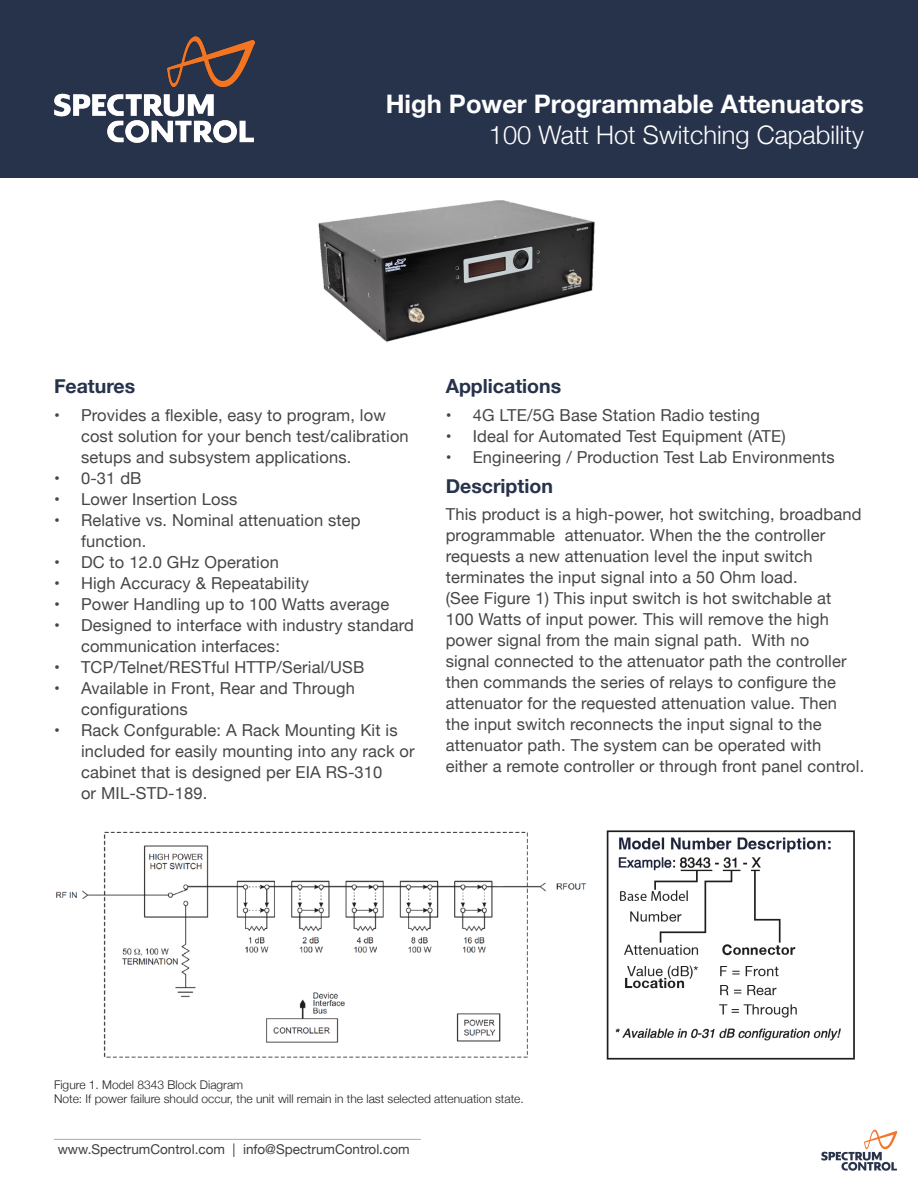
<style>
.page{position:relative;width:918px;height:1188px;background:#fff}
.page>*{position:absolute;margin:0;border:0;box-sizing:border-box;transform-origin:0 0}
.t1{font:700 25.5px "Helvetica Neue";color:#fff}
.t2{font:300 25.5px "Helvetica Neue";color:#fff}
.paragraph_heading{font:700 19.5px "Helvetica Neue";color:#27324b}
.Body{font:16.5px/21px "Helvetica Neue";letter-spacing:.01em;color:#454647}
.t3{font:13.5px "Helvetica Neue";color:#3e3e3f}
.t4{font:300 12px "Helvetica Neue";color:#231f20}
</style>
<div class="page">
<div style="left:0;top:0;width:918px;height:177px;background:#27324b"></div>
<img style="left:54px;top:36px;width:201px;height:107px">
<hr style="left:54px;top:1139px;width:367px;height:1px;background:#a8a9ad">
<svg style="left:821px;top:1130px;width:76px;height:41px"></svg>
<img style="left:56px;top:831px;width:531px;height:227px">
<img style="left:606px;top:830px;width:249px;height:230px">
<img style="left:318px;top:200px;width:277px;height:142px">
<h1 class="t1" style="left:386px;top:84px;width:480px">High Power Programmable Attenuators</h1>
<h1 class="t2" style="left:489px;top:114px;width:377px">100 Watt Hot Switching Capability</h1>
<p class="paragraph_heading" style="left:54px;top:371px;width:83px">Features</p>
<p class="Body" style="left:81px;top:405px;width:329px;text-indent:-27px">• Provides a flexible, easy to program, low cost solution for your bench test/calibration setups and subsystem applications.</p>
<p class="Body" style="left:54px;top:468px;width:89px">• 0-31 dB</p>
<p class="Body" style="left:54px;top:489px;width:185px">• Lower Insertion Loss</p>
<p class="Body" style="left:81px;top:510px;width:281px;text-indent:-27px">• Relative vs. Nominal attenuation step function.</p>
<p class="Body" style="left:54px;top:552px;width:226px">• DC to 12.0 GHz Operation</p>
<p class="Body" style="left:54px;top:573px;width:256px">• High Accuracy &amp; Repeatability</p>
<p class="Body" style="left:54px;top:594px;width:337px">• Power Handling up to 100 Watts average</p>
<p class="Body" style="left:81px;top:615px;width:334px;text-indent:-27px">• Designed to interface with industry standard communication interfaces:</p>
<p class="Body" style="left:54px;top:657px;width:312px">• TCP/Telnet/RESTful HTTP/Serial/USB</p>
<p class="Body" style="left:81px;top:678px;width:276px;text-indent:-27px">• Available in Front, Rear and Through configurations</p>
<p class="Body" style="left:81px;top:720px;width:335px;text-indent:-27px">• Rack Confgurable: A Rack Mounting Kit is included for easily mounting into any rack or cabinet that is designed per EIA RS-310<br>or MIL-STD-189.</p>
<p class="paragraph_heading" style="left:446px;top:371px;width:117px">Applications</p>
<p class="Body" style="left:446px;top:405px;width:316px">• 4G LTE/5G Base Station Radio testing</p>
<p class="Body" style="left:446px;top:426px;width:341px">• Ideal for Automated Test Equipment (ATE)</p>
<p class="Body" style="left:446px;top:447px;width:390px">• Engineering / Production Test Lab Environments</p>
<p class="paragraph_heading" style="left:446px;top:470px;width:109px">Description</p>
<p class="Body" style="left:446px;top:505px;width:420px">This product is a high-power, hot switching, broadband programmable attenuator. When the the controller requests a new attenuation level the input switch terminates the input signal into a 50 Ohm load.<br>(See Figure 1) This input switch is hot switchable at<br>100 Watts of input power. This will remove the high power signal from the main signal path. With no<br>signal connected to the attenuator path the controller then commands the series of relays to configure the attenuator for the requested attenuation value. Then the input switch reconnects the input signal to the attenuator path. The system can be operated with either a remote controller or through front panel control.</p>
<p class="t4" style="left:54px;top:1075px;width:191px">Figure 1. Model 8343 Block Diagram</p>
<p class="t4" style="left:54px;top:1089px;width:471px">Note: If power failure should occur, the unit will remain in the last selected attenuation state.</p>
<p class="t3" style="left:58px;top:1140px;width:353px">www.SpectrumControl.com | info@SpectrumControl.com</p>
</div>
